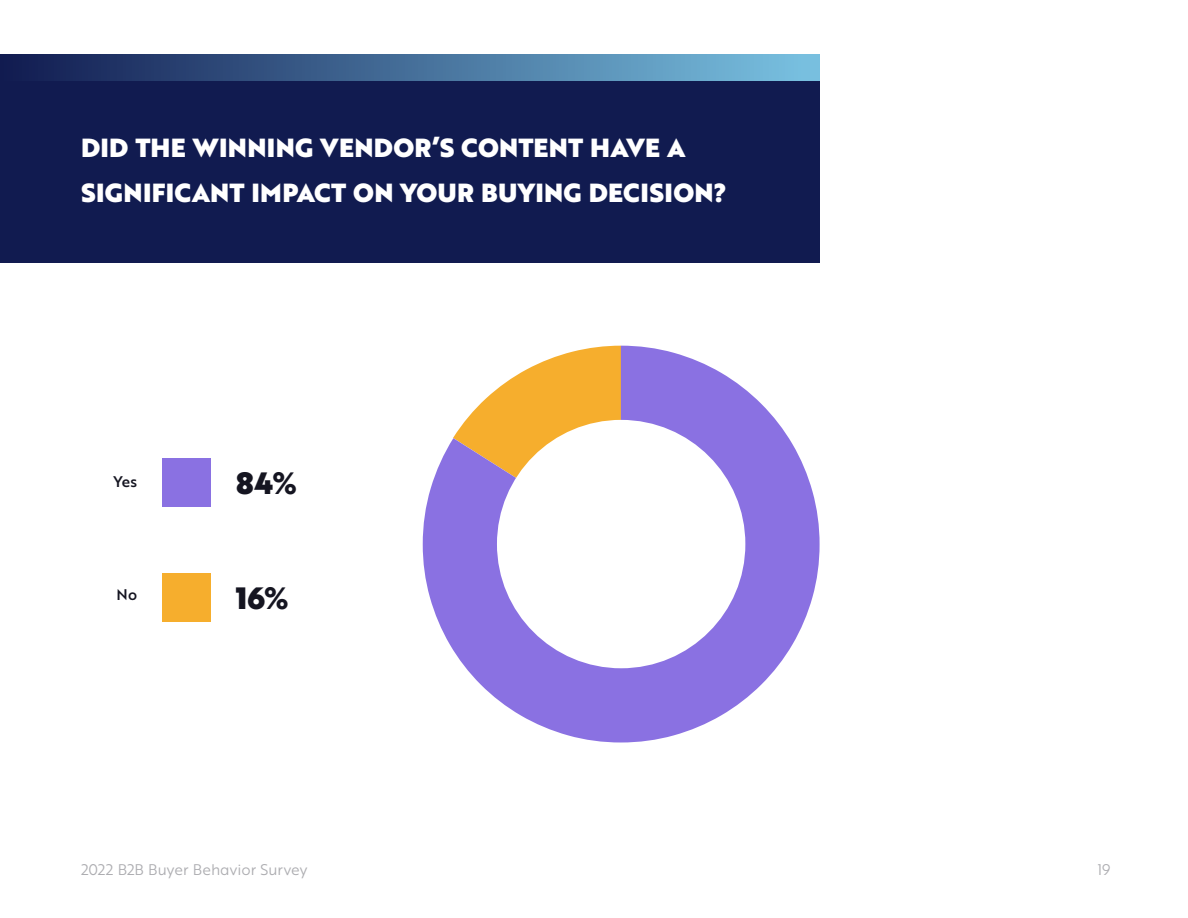
<style>
.page{position:relative;width:1188px;height:918px;background:#fff}
.page>*{position:absolute;margin:0;border:0;box-sizing:border-box;transform-origin:0 0}
.t1{font:30px "Brother 1816 Black";color:#151521}
.t2{font:25.5px/45px "Brother 1816 Black";letter-spacing:.01em;color:#fff}
.t3{font:15px "Brother 1816 Book";letter-spacing:.005em;color:#adadb1}
.t4{font:15px "Brother 1816 Medium";color:#151521}
</style>
<div class="page">
<div style="left:0;top:54px;width:820px;height:209px;background:#111b50"></div>
<div style="left:0;top:54px;width:820px;height:27px;background:linear-gradient(to right,#111b50,#7ac2e2)"></div>
<div style="left:162px;top:573px;width:49px;height:49px;background:#f6ae2d"></div>
<div style="left:162px;top:458px;width:49px;height:48px;background:#8a71e2"></div>
<svg style="left:423px;top:346px;width:397px;height:397px;fill:#8a71e2"></svg>
<div style="left:497px;top:420px;width:248px;height:248px;background:#fff;border-radius:50%"></div>
<p class="t2" style="left:81px;top:125px;width:647px">DID THE WINNING VENDOR’S CONTENT HAVE A<br>SIGNIFICANT IMPACT ON YOUR BUYING DECISION?</p>
<p class="t4" style="left:114px;top:470px;width:25px">Yes</p>
<p class="t1" style="left:236px;top:460px;width:62px">84%</p>
<p class="t4" style="left:117px;top:583px;width:22px">No</p>
<p class="t1" style="left:236px;top:575px;width:54px">16%</p>
<p class="t3" style="left:81px;top:858px;width:228px">2022 B2B Buyer Behavior Survey</p>
<p class="t3" style="left:1097px;top:858px;width:14px">19</p>
</div>
